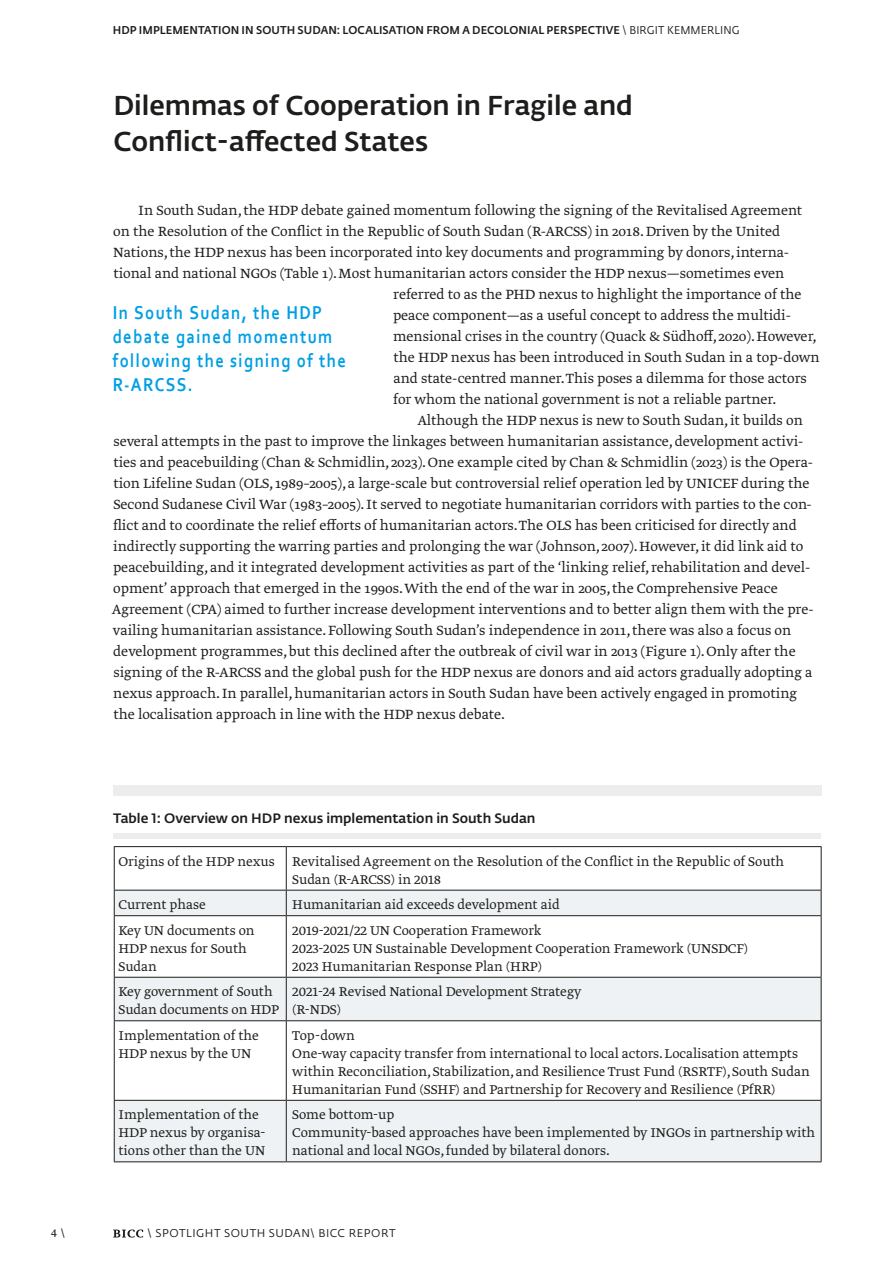
<style>
.page{position:relative;width:893px;height:1263px;background:#fff}
.page>*{position:absolute;margin:0;border:0;box-sizing:border-box;transform-origin:0 0}
._18_Fedra_Sans_Medium__Ü1__eng{font:500 27px/36px "Fedra Sans Alt Std";color:#1d1d1b}
.Einklinker-Text__rechte_Seite_Farbe{font:700 19.5px/24px "Corbel";letter-spacing:.085em;color:#009fe3;scale:.85 1}
._10_5_E_Greta_Light__text__eng{font:300 15.75px/21px "Greta Text Std";color:#1d1d1b}
._9_Greta_Light{font:300 15px/18px "Greta Text Std";color:#1d1d1b}
._9_VT_Greta_Light-_Langer_Tabellentext{font:300 15px/18px "Greta Text Std";color:#1d1d1b}
.Box_header_9_Fedra_Sans_Medium{font:500 13.5px "Fedra Sans Alt Std";color:#1d1d1b}
.t1{font:300 13.5px "Greta Text Std";color:#1d1d1b}
.t2{font:500 11.25px "Fedra Sans Alt Std";letter-spacing:.01em;color:#1d1d1b;scale:.96 1}
.t3{font:11.25px "Fedra Sans Alt Std";letter-spacing:.045em;color:#1d1d1b}
.s1{font-weight:400}
.s2{font-family:"Fedra Sans Alt Std";font-weight:400;font-size:11.25px}
</style>
<div class="page">
<svg style="left:113px;top:1229px;width:30px;height:8px"></svg>
<div style="left:113px;top:785px;width:708px;height:10px;background:#ededed"></div>
<div style="left:113px;top:833px;width:708px;height:6px;background:#ededed"></div>
<svg style="left:115px;top:891px;width:706px;height:270px"></svg>
<hr style="left:114px;top:846px;width:172px;height:1px;background:#1d1d1b">
<hr style="left:114px;top:847px;width:1px;height:43px;background:#1d1d1b">
<hr style="left:286px;top:846px;width:535px;height:1px;background:#1d1d1b">
<hr style="left:286px;top:847px;width:1px;height:43px;background:#1d1d1b">
<hr style="left:821px;top:847px;width:1px;height:43px;background:#1d1d1b">
<hr style="left:114px;top:890px;width:172px;height:1px;background:#1d1d1b">
<svg style="left:114px;top:890px;width:1px;height:25px"></svg>
<hr style="left:286px;top:890px;width:535px;height:1px;background:#1d1d1b">
<svg style="left:286px;top:890px;width:1px;height:25px"></svg>
<svg style="left:821px;top:890px;width:1px;height:25px"></svg>
<hr style="left:114px;top:915px;width:172px;height:1px;background:#1d1d1b">
<hr style="left:114px;top:916px;width:1px;height:61px;background:#1d1d1b">
<hr style="left:286px;top:915px;width:535px;height:1px;background:#1d1d1b">
<hr style="left:286px;top:916px;width:1px;height:61px;background:#1d1d1b">
<hr style="left:821px;top:916px;width:1px;height:61px;background:#1d1d1b">
<hr style="left:114px;top:977px;width:172px;height:1px;background:#1d1d1b">
<hr style="left:114px;top:977px;width:1px;height:43px;background:#1d1d1b">
<hr style="left:286px;top:977px;width:535px;height:1px;background:#1d1d1b">
<hr style="left:286px;top:977px;width:1px;height:43px;background:#1d1d1b">
<hr style="left:821px;top:977px;width:1px;height:43px;background:#1d1d1b">
<hr style="left:114px;top:1020px;width:172px;height:1px;background:#1d1d1b">
<hr style="left:114px;top:1021px;width:1px;height:79px;background:#1d1d1b">
<hr style="left:286px;top:1020px;width:535px;height:1px;background:#1d1d1b">
<hr style="left:286px;top:1021px;width:1px;height:79px;background:#1d1d1b">
<hr style="left:821px;top:1021px;width:1px;height:79px;background:#1d1d1b">
<hr style="left:114px;top:1100px;width:172px;height:1px;background:#1d1d1b">
<hr style="left:114px;top:1101px;width:1px;height:60px;background:#1d1d1b">
<hr style="left:286px;top:1100px;width:535px;height:1px;background:#1d1d1b">
<hr style="left:286px;top:1101px;width:1px;height:60px;background:#1d1d1b">
<hr style="left:821px;top:1101px;width:1px;height:60px;background:#1d1d1b">
<hr style="left:114px;top:1161px;width:172px;height:1px;background:#1d1d1b">
<hr style="left:286px;top:1161px;width:535px;height:1px;background:#1d1d1b">
<p class="t2" style="left:113px;top:23px;width:654px">HDP IMPLEMENTATION IN SOUTH SUDAN: LOCALISATION FROM A DECOLONIAL PERSPECTIVE <span class="s1">\ BIRGIT KEMMERLING</span></p>
<p class="_18_Fedra_Sans_Medium__Ü1__eng" style="left:113px;top:88px;width:521px">Dilemmas of Cooperation in Fragile and<br>Conflict-affected States</p>
<p class="_10_5_E_Greta_Light__text__eng" style="left:138px;top:200px;width:665px">In South Sudan, the HDP debate gained momentum following the signing of the Revitalised Agreement</p>
<p class="_10_5_E_Greta_Light__text__eng" style="left:113px;top:221px;width:668px">on the Resolution of the Conflict in the Republic of South Sudan (R-ARCSS) in 2018. Driven by the United</p>
<p class="_10_5_E_Greta_Light__text__eng" style="left:113px;top:242px;width:677px">Nations, the HDP nexus has been incorporated into key documents and programming by donors, interna-</p>
<p class="_10_5_E_Greta_Light__text__eng" style="left:113px;top:263px;width:672px">tional and national NGOs (Table 1). Most humanitarian actors consider the HDP nexus—sometimes even</p>
<p class="_10_5_E_Greta_Light__text__eng" style="left:393px;top:284px;width:410px">referred to as the PHD nexus to highlight the importance of the</p>
<p class="_10_5_E_Greta_Light__text__eng" style="left:393px;top:305px;width:399px">peace component—as a useful concept to address the multidi-</p>
<p class="_10_5_E_Greta_Light__text__eng" style="left:393px;top:326px;width:425px">mensional crises in the country (Quack &amp; Südhoff, 2020). However,</p>
<p class="_10_5_E_Greta_Light__text__eng" style="left:393px;top:347px;width:428px">the HDP nexus has been introduced in South Sudan in a top-down</p>
<p class="_10_5_E_Greta_Light__text__eng" style="left:393px;top:368px;width:415px">and state-centred manner. This poses a dilemma for those actors</p>
<p class="_10_5_E_Greta_Light__text__eng" style="left:393px;top:389px;width:385px">for whom the national government is not a reliable partner.</p>
<p class="_10_5_E_Greta_Light__text__eng" style="left:112px;top:410px;width:703px;text-indent:305px">Although the HDP nexus is new to South Sudan, it builds on several attempts in the past to improve the linkages between humanitarian assistance, development activi&shy;ties and peacebuilding (Chan &amp; Schmidlin, 2023). One example cited by Chan &amp; Schmidlin (2023) is the Opera&shy;tion Lifeline Sudan (OLS, 1989–2005), a large-scale but controversial relief operation led by UNICEF during the Second Sudanese Civil War (1983–2005). It served to negotiate humanitarian corridors with parties to the con&shy;flict and to coordinate the relief efforts of humanitarian actors. The OLS has been criticised for directly and indirectly supporting the warring parties and prolonging the war (Johnson, 2007). However, it did link aid to peacebuilding, and it integrated development activities as part of the ‘linking relief, rehabilitation and devel&shy;opment’ approach that emerged in the 1990s. With the end of the war in 2005, the Comprehensive Peace Agreement (CPA) aimed to further increase development interventions and to better align them with the pre&shy;vailing humanitarian assistance. Following South Sudan’s independence in 2011, there was also a focus on development programmes, but this declined after the outbreak of civil war in 2013 (Figure 1). Only after the signing of the R-ARCSS and the global push for the HDP nexus are donors and aid actors gradually adopting a nexus approach. In parallel, humanitarian actors in South Sudan have been actively engaged in promoting the localisation approach in line with the HDP nexus debate.</p>
<p class="Einklinker-Text__rechte_Seite_Farbe" style="left:113px;top:300px;width:276px">In South Sudan, the HDP debate gained momentum following the signing of the<br>R-ARCSS.</p>
<p class="Box_header_9_Fedra_Sans_Medium" style="left:113px;top:810px;width:424px">Table 1: Overview on HDP nexus implementation in South Sudan</p>
<p class="_9_VT_Greta_Light-_Langer_Tabellentext" style="left:118px;top:853px;width:158px">Origins of the HDP nexus</p>
<p class="_9_Greta_Light" style="left:292px;top:853px;width:493px">Revitalised Agreement on the Resolution of the Conflict in the Republic of South<br>Sudan (R-ARCSS) in 2018</p>
<p class="_9_VT_Greta_Light-_Langer_Tabellentext" style="left:118px;top:896px;width:89px">Current phase</p>
<p class="_9_Greta_Light" style="left:292px;top:896px;width:269px">Humanitarian aid exceeds development aid</p>
<p class="_9_VT_Greta_Light-_Langer_Tabellentext" style="left:118px;top:922px;width:138px">Key UN documents on<br>HDP nexus for South<br>Sudan</p>
<p class="_9_Greta_Light" style="left:292px;top:922px;width:251px">2019-2021/22 UN Cooperation Framework</p>
<p class="_9_Greta_Light" style="left:292px;top:940px;width:457px">2023-2025 UN Sustainable Development Cooperation Framework (UNSDCF)</p>
<p class="_9_Greta_Light" style="left:292px;top:958px;width:251px">2023 Humanitarian Response Plan (HRP)</p>
<p class="_9_VT_Greta_Light-_Langer_Tabellentext" style="left:118px;top:984px;width:162px">Key government of South<br>Sudan documents on HDP</p>
<p class="_9_Greta_Light" style="left:292px;top:984px;width:291px">2021-24 Revised National Development Strategy</p>
<p class="_9_Greta_Light" style="left:292px;top:1002px;width:50px">(R-NDS)</p>
<p class="_9_Greta_Light" style="left:118px;top:1027px;width:142px">Implementation of the<br>HDP nexus by the UN</p>
<p class="_9_Greta_Light" style="left:292px;top:1027px;width:519px">Top-down<br>One-way capacity transfer from international to local actors. Localisation attempts within Reconciliation, Stabilization, and Resilience Trust Fund (RSRTF), South Sudan Humanitarian Fund (SSHF) and Partnership for Recovery and Resilience (PfRR)</p>
<p class="_9_Greta_Light" style="left:118px;top:1107px;width:148px">Implementation of the<br>HDP nexus by organisa&shy;tions other than the UN</p>
<p class="_9_Greta_Light" style="left:292px;top:1107px;width:524px">Some bottom-up<br>Community-based approaches have been implemented by INGOs in partnership with national and local NGOs, funded by bilateral donors.</p>
<p class="t1" style="left:51px;top:1225px;width:16px">4 <span class="s2">\</span></p>
<p class="t3" style="left:147px;top:1226px;width:250px">\ SPOTLIGHT SOUTH SUDAN\ BICC REPORT</p>
</div>
